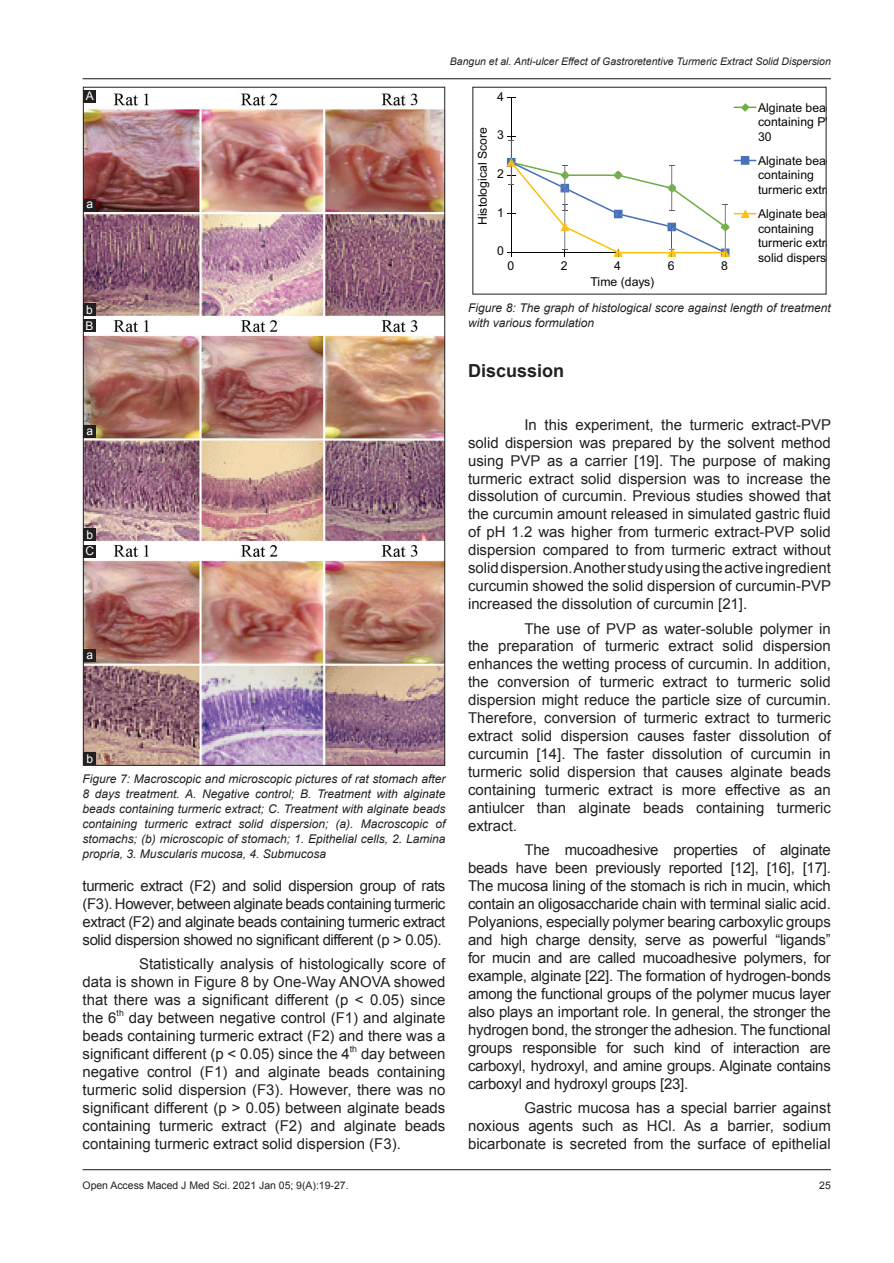
<style>
.page{position:relative;width:894px;height:1263px;background:#fff}
.page>*{position:absolute;margin:0;border:0;box-sizing:border-box;transform-origin:0 0}
.t1{font:700 18px "Arial";color:#231f20}
.TX{font:15px/18px "Arial";color:#231f20;text-align:justify}
.t2{font:12.3px/14.7px "Arial";color:#050504}
.FGC{font:italic 12px/15px "Arial";color:#231f20;text-align:justify}
.LABEL{font:12px "Arial";color:#fff}
.t3{font:italic 10.5px "Arial";color:#231f20}
.t4{font:10.5px "Arial";color:#231f20}
.TX-2{font:8.7px "Arial";color:#231f20}
</style>
<div class="page">
<hr style="left:83px;top:78px;width:747px;height:1px;background:#231f20">
<hr style="left:83px;top:1169px;width:747px;height:1px;background:#231f20">
<img style="left:85px;top:93px;width:358px;height:670px">
<div style="left:83px;top:303px;width:13px;height:13px;background:#231f20"></div>
<div style="left:83px;top:199px;width:13px;height:12px;background:#231f20"></div>
<div style="left:83px;top:528px;width:13px;height:13px;background:#231f20"></div>
<div style="left:83px;top:425px;width:13px;height:13px;background:#231f20"></div>
<div style="left:83px;top:752px;width:13px;height:13px;background:#231f20"></div>
<div style="left:83px;top:649px;width:13px;height:13px;background:#231f20"></div>
<div style="left:83px;top:319px;width:13px;height:13px;background:#231f20"></div>
<div style="left:83px;top:90px;width:13px;height:13px;background:#231f20"></div>
<div style="left:83px;top:545px;width:13px;height:13px;background:#231f20"></div>
<hr style="left:510px;top:98px;width:1px;height:155px;background:#050504">
<svg style="left:733px;top:103px;width:23px;height:9px"></svg>
<svg style="left:506px;top:136px;width:250px;height:121px"></svg>
<p class="LABEL" style="left:86px;top:88px;width:10px">A</p>
<p class="LABEL" style="left:86px;top:196px;width:8px">a</p>
<p class="LABEL" style="left:86px;top:302px;width:8px">b</p>
<p class="LABEL" style="left:86px;top:318px;width:10px">B</p>
<p class="t3" style="left:450px;top:55px;width:382px">Bangun et al. Anti-ulcer Effect of Gastroretentive Turmeric Extract Solid Dispersion</p>
<p class="t2" style="left:497px;top:89px;width:8px">4</p>
<p class="t2" style="left:757px;top:100px;width:93px">Alginate beads containing PVPK<br>30</p>
<p class="t2" style="left:757px;top:153px;width:86px">Alginate beads containing turmeric extract</p>
<p class="t2" style="left:757px;top:206px;width:86px">Alginate beads containing turmeric extract solid dispersion</p>
<p class="FGC" style="left:468px;top:300px;width:364px">Figure 8: The graph of histological score against length of treatment with various formulation</p>
<p class="t2" style="left:475px;top:225px;width:99px;rotate:-90deg">Histological Score</p>
<p class="t2" style="left:497px;top:127px;width:8px">3</p>
<p class="t2" style="left:497px;top:166px;width:8px">2</p>
<p class="t2" style="left:497px;top:205px;width:8px">1</p>
<p class="t2" style="left:497px;top:243px;width:8px">0</p>
<p class="t2" style="left:507px;top:258px;width:8px">0</p>
<p class="t2" style="left:560px;top:258px;width:8px">2</p>
<p class="t2" style="left:614px;top:258px;width:8px">4</p>
<p class="t2" style="left:667px;top:258px;width:8px">6</p>
<p class="t2" style="left:721px;top:258px;width:8px">8</p>
<p class="t2" style="left:590px;top:274px;width:65px">Time (days)</p>
<h1 class="t1" style="left:468px;top:358px;width:98px">Discussion</h1>
<p class="LABEL" style="left:86px;top:422px;width:8px">a</p>
<p class="LABEL" style="left:86px;top:527px;width:8px">b</p>
<p class="LABEL" style="left:85px;top:543px;width:10px">C</p>
<p class="LABEL" style="left:86px;top:647px;width:8px">a</p>
<p class="LABEL" style="left:86px;top:751px;width:8px">b</p>
<p class="FGC" style="left:83px;top:771px;width:364px">Figure 7: Macroscopic and microscopic pictures of rat stomach after 8 days treatment. A. Negative control; B. Treatment with alginate beads containing turmeric extract; C. Treatment with alginate beads containing turmeric extract solid dispersion; (a). Macroscopic of stomachs; (b) microscopic of stomach; 1. Epithelial cells, 2. Lamina propria, 3. Muscularis mucosa, 4. Submucosa</p>
<p class="TX" style="left:83px;top:877px;width:364px">turmeric extract (F2) and solid dispersion group of rats (F3). However, between alginate beads containing turmeric extract (F2) and alginate beads containing turmeric extract solid dispersion showed no significant different (p &gt; 0.05).</p>
<p class="TX" style="left:83px;top:955px;width:364px;text-indent:56px">Statistically analysis of histologically score of data is shown in Figure 8 by One-Way ANOVA showed that there was a significant different (p &lt; 0.05) since the 6</p>
<p class="TX-2" style="left:117px;top:1007px;width:9px">th</p>
<p class="TX" style="left:83px;top:1009px;width:364px;text-indent:46px">day between negative control (F1) and alginate beads containing turmeric extract (F2) and there was a significant different (p &lt; 0.05) since the 4</p>
<p class="TX-2" style="left:350px;top:1043px;width:9px">th</p>
<p class="TX" style="left:83px;top:1045px;width:364px;text-indent:278px">day between negative control (F1) and alginate beads containing turmeric solid dispersion (F3). However, there was no significant different (p &gt; 0.05) between alginate beads containing turmeric extract (F2) and alginate beads containing turmeric extract solid dispersion (F3).</p>
<p class="TX" style="left:468px;top:415px;width:364px;text-indent:56px">In this experiment, the turmeric extract-PVP solid dispersion was prepared by the solvent method using PVP as a carrier [19]. The purpose of making turmeric extract solid dispersion was to increase the dissolution of curcumin. Previous studies showed that the curcumin amount released in simulated gastric fluid of pH 1.2 was higher from turmeric extract-PVP solid dispersion compared to from turmeric extract without solid dispersion. Another study using the active ingredient curcumin showed the solid dispersion of curcumin-PVP increased the dissolution of curcumin [21].</p>
<p class="TX" style="left:468px;top:619px;width:364px;text-indent:56px">The use of PVP as water-soluble polymer in the preparation of turmeric extract solid dispersion enhances the wetting process of curcumin. In addition, the conversion of turmeric extract to turmeric solid dispersion might reduce the particle size of curcumin.<br>Therefore, conversion of turmeric extract to turmeric extract solid dispersion causes faster dissolution of curcumin [14]. The faster dissolution of curcumin in turmeric solid dispersion that causes alginate beads containing turmeric extract is more effective as an antiulcer than alginate beads containing turmeric extract.</p>
<p class="TX" style="left:468px;top:841px;width:364px;text-indent:56px">The mucoadhesive properties of alginate beads have been previously reported [12], [16], [17].<br>The mucosa lining of the stomach is rich in mucin, which contain an oligosaccharide chain with terminal sialic acid.<br>Polyanions, especially polymer bearing carboxylic groups and high charge density, serve as powerful “ligands” for mucin and are called mucoadhesive polymers, for example, alginate [22]. The formation of hydrogen-bonds among the functional groups of the polymer mucus layer also plays an important role. In general, the stronger the hydrogen bond, the stronger the adhesion. The functional groups responsible for such kind of interaction are carboxyl, hydroxyl, and amine groups. Alginate contains carboxyl and hydroxyl groups [23].</p>
<p class="TX" style="left:468px;top:1099px;width:364px;text-indent:56px">Gastric mucosa has a special barrier against noxious agents such as HCl. As a barrier, sodium bicarbonate is secreted from the surface of epithelial</p>
<p class="t4" style="left:83px;top:1178px;width:267px">Open Access Maced J Med Sci. 2021 Jan 05; 9(A):19-27.</p>
<p class="t4" style="left:819px;top:1178px;width:13px">25</p>
</div>
